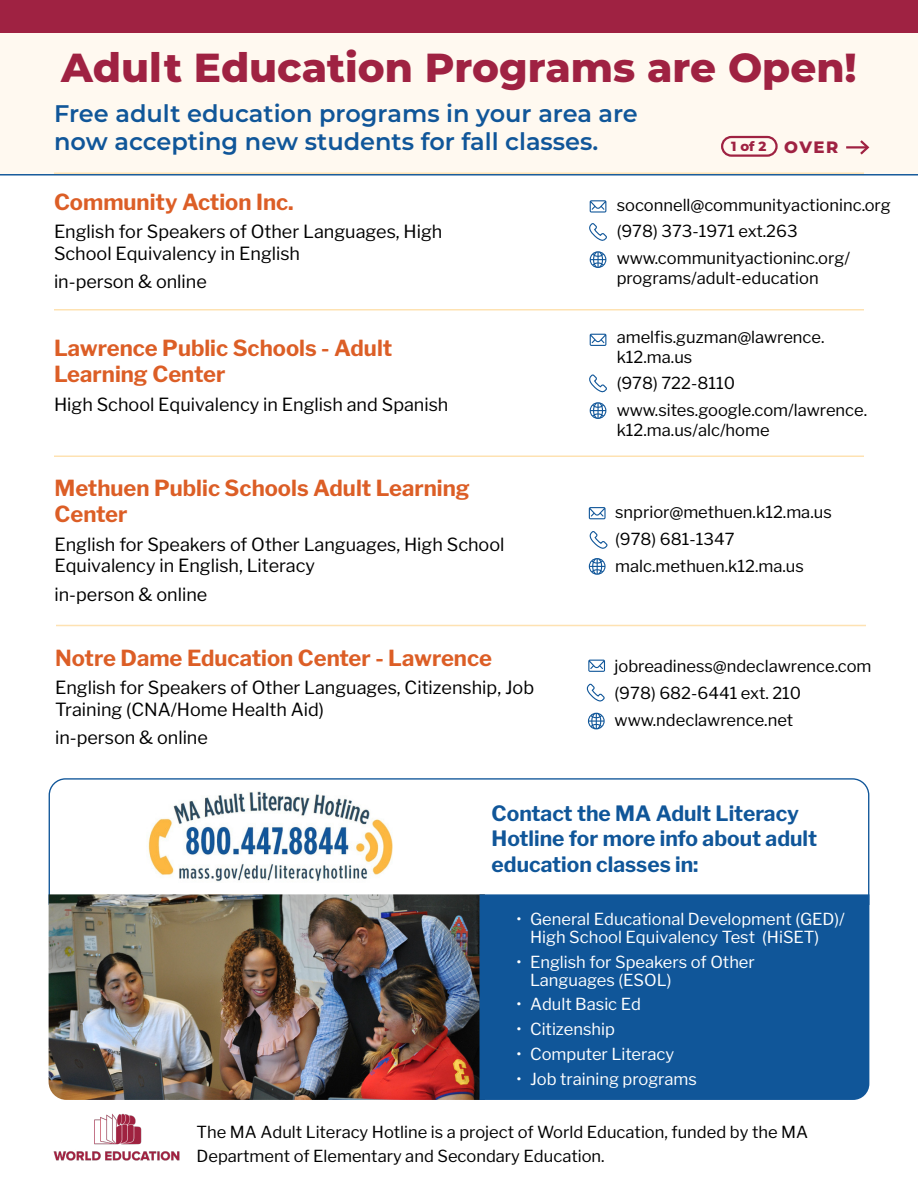
<style>
.page{position:relative;width:918px;height:1188px;background:#fff}
.page>*{position:absolute;margin:0;border:0;box-sizing:border-box;transform-origin:0 0}
.t1{font:800 40.5px "Montserrat";color:#9f2242}
.t2{font:600 24px/28.8px "Montserrat";color:#105699}
.t3{font:100 22.05px/26.4px "Libre Franklin";color:#dc5e26}
.t4{font:100 21px/25.5px "Libre Franklin";color:#105699}
.t5{font:18px/21.6px "Libre Franklin";color:#000}
.t6{font:16.5px/26.5px "Libre Franklin";color:#000}
.t7{font:16.5px/18px "Libre Franklin";color:#fff}
.t8{font:800 13.35px "Montserrat";color:#9f2242}
.s1{font-size:16.5px}
</style>
<div class="page">
<div style="left:0;top:33px;width:918px;height:143px;background:#fff9f0"></div>
<svg style="left:48px;top:778px;width:822px;height:128px"></svg>
<div style="left:721px;top:136px;width:57px;height:21px;border:2px solid #9f2242;border-radius:9px"></div>
<hr style="left:54px;top:173px;width:810px;height:1px;background:#fee2b2">
<hr style="left:54px;top:309px;width:810px;height:2px;background:#fee2b2">
<img style="left:49px;top:894px;width:431px;height:206px">
<svg style="left:589px;top:223px;width:18px;height:18px"></svg>
<svg style="left:590px;top:251px;width:16px;height:17px"></svg>
<svg style="left:590px;top:200px;width:16px;height:13px"></svg>
<div style="left:0;top:0;width:918px;height:33px;background:#9f2242"></div>
<img style="left:53px;top:1113px;width:127px;height:48px">
<div style="left:480px;top:894px;width:389px;height:206px;background:#105699"></div>
<hr style="left:846px;top:146px;width:22px;height:3px;background:#9f2242">
<svg style="left:858px;top:138px;width:13px;height:19px"></svg>
<svg style="left:589px;top:374px;width:18px;height:19px"></svg>
<svg style="left:590px;top:402px;width:16px;height:17px"></svg>
<svg style="left:590px;top:334px;width:16px;height:12px"></svg>
<hr style="left:54px;top:456px;width:810px;height:1px;background:#fee2b2">
<svg style="left:589px;top:558px;width:17px;height:17px"></svg>
<svg style="left:589px;top:507px;width:17px;height:12px"></svg>
<hr style="left:56px;top:625px;width:810px;height:1px;background:#fee2b2">
<svg style="left:587px;top:683px;width:18px;height:19px"></svg>
<svg style="left:588px;top:713px;width:17px;height:16px"></svg>
<svg style="left:588px;top:660px;width:17px;height:12px"></svg>
<svg style="left:590px;top:531px;width:18px;height:18px"></svg>
<h1 class="t1" style="left:61px;top:38px;width:797px">Adult Education Programs are Open!</h1>
<h2 class="t2" style="left:54px;top:98px;width:585px">Free adult education programs in your area are now accepting new students for fall classes.</h2>
<p class="t8" style="left:731px;top:136px;width:109px">1 of 2 <span class="s1">OVER</span></p>
<h3 class="t3" style="left:54px;top:187px;width:241px">Community Action Inc.</h3>
<p class="t5" style="left:54px;top:221px;width:390px">English for Speakers of Other Languages, High<br>School Equivalency in English</p>
<p class="t5" style="left:54px;top:271px;width:154px">in-person &amp; online</p>
<h3 class="t3" style="left:54px;top:333px;width:340px">Lawrence Public Schools - Adult<br>Learning Center</h3>
<p class="t5" style="left:54px;top:394px;width:396px">High School Equivalency in English and Spanish</p>
<h3 class="t3" style="left:55px;top:473px;width:417px">Methuen Public Schools Adult Learning<br>Center</h3>
<p class="t5" style="left:55px;top:533px;width:452px">English for Speakers of Other Languages, High School<br>Equivalency in English, Literacy</p>
<p class="t5" style="left:55px;top:583px;width:154px">in-person &amp; online</p>
<h3 class="t3" style="left:55px;top:643px;width:438px">Notre Dame Education Center - Lawrence</h3>
<p class="t5" style="left:55px;top:677px;width:481px">English for Speakers of Other Languages, Citizenship, Job<br>Training (CNA/Home Health Aid)</p>
<p class="t5" style="left:55px;top:727px;width:154px">in-person &amp; online</p>
<p class="t6" style="left:617px;top:192px;width:276px">soconnell@communityactioninc.org (978) 373-1971 ext.263 www.communityactioninc.org/</p>
<p class="t6" style="left:617px;top:264px;width:204px">programs/adult-education</p>
<p class="t6" style="left:617px;top:327px;width:209px;line-height:19.8px">amelfis.guzman@lawrence. k12.ma.us</p>
<p class="t6" style="left:617px;top:370px;width:252px">(978) 722-8110 www.sites.google.com/lawrence.</p>
<p class="t6" style="left:617px;top:416px;width:155px">k12.ma.us/alc/home</p>
<p class="t6" style="left:615px;top:499px;width:218px">snprior@methuen.k12.ma.us (978) 681-1347 malc.methuen.k12.ma.us</p>
<p class="t6" style="left:615px;top:653px;width:258px">jobreadiness@ndeclawrence.com (978) 682-6441 ext. 210 www.ndeclawrence.net</p>
<p class="t4" style="left:492px;top:799px;width:327px">Contact the MA Adult Literacy<br>Hotline for more info about adult education classes in:</p>
<p class="t7" style="left:530px;top:910px;width:316px;text-indent:-13px">• General Educational Development (GED)/<br>High School Equivalency Test (HiSET)</p>
<p class="t7" style="left:530px;top:953px;width:226px;text-indent:-13px">• English for Speakers of Other<br>Languages (ESOL)</p>
<p class="t7" style="left:517px;top:995px;width:126px">• Adult Basic Ed</p>
<p class="t7" style="left:517px;top:1020px;width:100px">• Citizenship</p>
<p class="t7" style="left:517px;top:1045px;width:159px">• Computer Literacy</p>
<p class="t7" style="left:517px;top:1070px;width:182px">• Job training programs</p>
<p class="t6" style="left:197px;top:1120px;width:613px;line-height:24px">The MA Adult Literacy Hotline is a project of World Education, funded by the MA<br>Department of Elementary and Secondary Education.</p>
</div>
